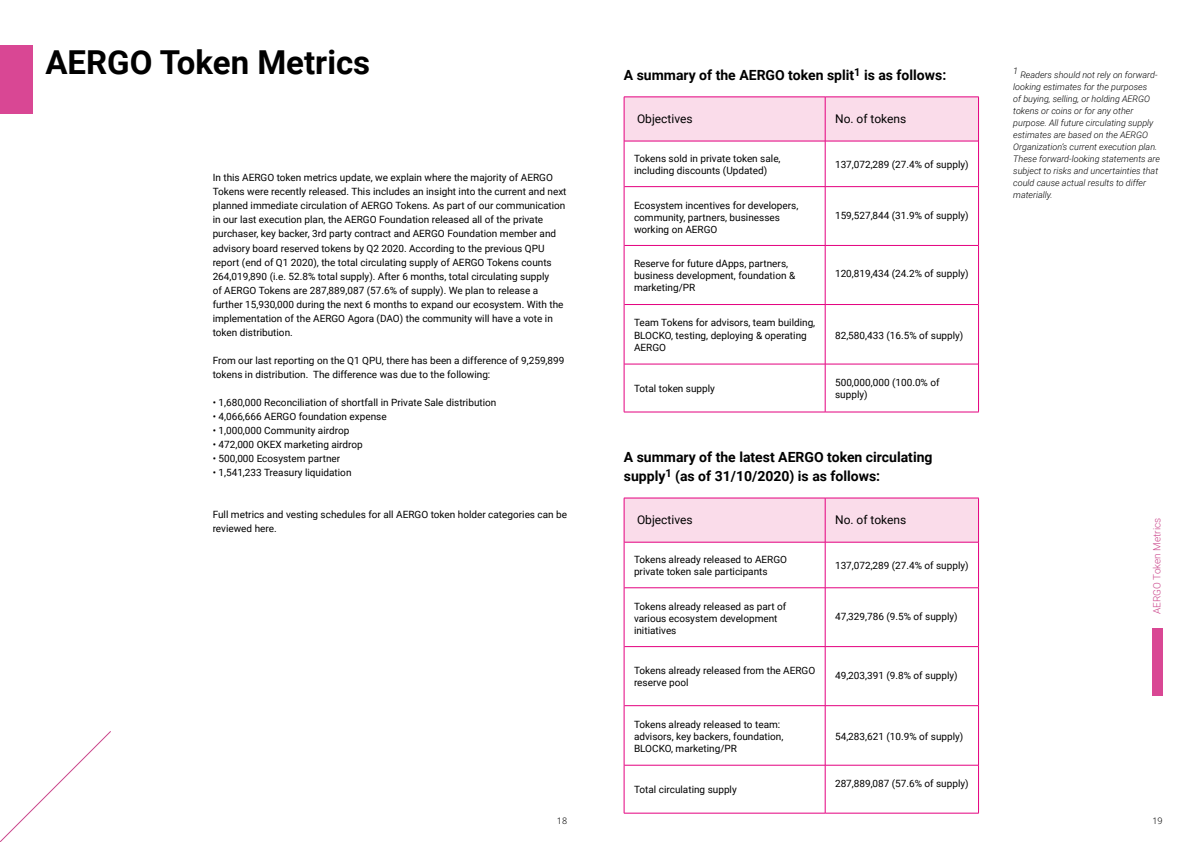
<style>
.page{position:relative;width:1191px;height:842px;background:#fff}
.page>*{position:absolute;margin:0;border:0;box-sizing:border-box;transform-origin:0 0}
.t1{font:700 33px "Roboto";color:#000}
.t2{font:700 14px/19px "Roboto";color:#000}
.t3{font:12px "Roboto";color:#000}
.t4{font:10px/12px "Roboto";color:#000}
.t5{font:300 10px "Roboto";color:#ca448a}
.t6{font:italic 300 9px/12px "Roboto";color:#000}
.t7{font:300 9px "Noto Sans";color:#000}
</style>
<div class="page">
<div style="left:0;top:45px;width:33px;height:68px;background:#d94794"></div>
<svg style="left:0;top:731px;width:111px;height:111px"></svg>
<div style="left:625px;top:98px;width:353px;height:43px;background:#fadcea"></div>
<hr style="left:624px;top:97px;width:201px;height:1px;background:#e4007f">
<hr style="left:624px;top:97px;width:1px;height:44px;background:#e4007f">
<hr style="left:825px;top:97px;width:153px;height:1px;background:#e4007f">
<hr style="left:978px;top:97px;width:1px;height:44px;background:#e4007f">
<hr style="left:624px;top:141px;width:1px;height:46px;background:#e4007f">
<hr style="left:978px;top:141px;width:1px;height:46px;background:#e4007f">
<hr style="left:624px;top:187px;width:1px;height:58px;background:#e4007f">
<hr style="left:978px;top:187px;width:1px;height:58px;background:#e4007f">
<hr style="left:624px;top:245px;width:1px;height:59px;background:#e4007f">
<hr style="left:978px;top:245px;width:1px;height:59px;background:#e4007f">
<hr style="left:624px;top:304px;width:1px;height:60px;background:#e4007f">
<hr style="left:978px;top:304px;width:1px;height:60px;background:#e4007f">
<hr style="left:624px;top:364px;width:1px;height:48px;background:#e4007f">
<hr style="left:978px;top:364px;width:1px;height:48px;background:#e4007f">
<hr style="left:624px;top:412px;width:201px;height:1px;background:#e4007f">
<hr style="left:825px;top:412px;width:153px;height:1px;background:#e4007f">
<hr style="left:825px;top:97px;width:1px;height:44px;background:#e4007f">
<hr style="left:624px;top:141px;width:201px;height:1px;background:#e4007f">
<hr style="left:825px;top:141px;width:153px;height:1px;background:#e4007f">
<hr style="left:825px;top:141px;width:1px;height:45px;background:#e4007f">
<hr style="left:624px;top:186px;width:201px;height:1px;background:#e4007f">
<hr style="left:825px;top:186px;width:153px;height:1px;background:#e4007f">
<hr style="left:825px;top:187px;width:1px;height:58px;background:#e4007f">
<hr style="left:624px;top:245px;width:201px;height:1px;background:#e4007f">
<hr style="left:825px;top:245px;width:153px;height:1px;background:#e4007f">
<hr style="left:825px;top:246px;width:1px;height:58px;background:#e4007f">
<hr style="left:624px;top:304px;width:201px;height:1px;background:#e4007f">
<hr style="left:825px;top:304px;width:153px;height:1px;background:#e4007f">
<hr style="left:825px;top:305px;width:1px;height:59px;background:#e4007f">
<hr style="left:624px;top:364px;width:201px;height:1px;background:#e4007f">
<hr style="left:825px;top:364px;width:153px;height:1px;background:#e4007f">
<hr style="left:825px;top:364px;width:1px;height:48px;background:#e4007f">
<div style="left:625px;top:499px;width:353px;height:43px;background:#fadcea"></div>
<hr style="left:624px;top:498px;width:201px;height:1px;background:#e4007f">
<hr style="left:624px;top:498px;width:1px;height:44px;background:#e4007f">
<hr style="left:825px;top:498px;width:153px;height:1px;background:#e4007f">
<hr style="left:978px;top:498px;width:1px;height:44px;background:#e4007f">
<hr style="left:624px;top:542px;width:1px;height:46px;background:#e4007f">
<hr style="left:978px;top:542px;width:1px;height:46px;background:#e4007f">
<hr style="left:624px;top:588px;width:1px;height:59px;background:#e4007f">
<hr style="left:978px;top:588px;width:1px;height:59px;background:#e4007f">
<hr style="left:624px;top:647px;width:1px;height:59px;background:#e4007f">
<hr style="left:978px;top:647px;width:1px;height:59px;background:#e4007f">
<hr style="left:624px;top:706px;width:1px;height:59px;background:#e4007f">
<hr style="left:978px;top:706px;width:1px;height:59px;background:#e4007f">
<hr style="left:624px;top:765px;width:1px;height:48px;background:#e4007f">
<hr style="left:978px;top:765px;width:1px;height:48px;background:#e4007f">
<hr style="left:624px;top:813px;width:201px;height:1px;background:#e4007f">
<hr style="left:825px;top:813px;width:153px;height:1px;background:#e4007f">
<hr style="left:825px;top:498px;width:1px;height:44px;background:#e4007f">
<hr style="left:624px;top:542px;width:201px;height:1px;background:#e4007f">
<hr style="left:825px;top:542px;width:153px;height:1px;background:#e4007f">
<hr style="left:825px;top:542px;width:1px;height:46px;background:#e4007f">
<hr style="left:624px;top:588px;width:201px;height:1px;background:#e4007f">
<hr style="left:825px;top:588px;width:153px;height:1px;background:#e4007f">
<hr style="left:825px;top:588px;width:1px;height:58px;background:#e4007f">
<hr style="left:624px;top:646px;width:201px;height:1px;background:#e4007f">
<hr style="left:825px;top:646px;width:153px;height:1px;background:#e4007f">
<hr style="left:825px;top:647px;width:1px;height:58px;background:#e4007f">
<hr style="left:624px;top:705px;width:201px;height:1px;background:#e4007f">
<hr style="left:825px;top:705px;width:153px;height:1px;background:#e4007f">
<hr style="left:825px;top:706px;width:1px;height:59px;background:#e4007f">
<hr style="left:624px;top:765px;width:201px;height:1px;background:#e4007f">
<hr style="left:825px;top:765px;width:153px;height:1px;background:#e4007f">
<hr style="left:825px;top:765px;width:1px;height:48px;background:#e4007f">
<div style="left:1152px;top:628px;width:10px;height:67px;background:#d94794"></div>
<h1 class="t1" style="left:45px;top:39px;width:326px">AERGO Token Metrics</h1>
<p class="t4" style="left:213px;top:171px;width:355px;line-height:14px">In this AERGO token metrics update, we explain where the majority of AERGO Tokens were recently released. This includes an insight into the current and next planned immediate circulation of AERGO Tokens. As part of our communication in our last execution plan, the AERGO Foundation released all of the private purchaser, key backer, 3rd party contract and AERGO Foundation member and advisory board reserved tokens by Q2 2020. According to the previous QPU report (end of Q1 2020), the total circulating supply of AERGO Tokens counts 264,019,890 (i.e. 52.8% total supply). After 6 months, total circulating supply<br>of AERGO Tokens are 287,889,087 (57.6% of supply). We plan to release a further 15,930,000 during the next 6 months to expand our ecosystem. With the implementation of the AERGO Agora (DAO) the community will have a vote in token distribution.</p>
<p class="t4" style="left:213px;top:353px;width:353px;line-height:14px">From our last reporting on the Q1 QPU, there has been a difference of 9,259,899 tokens in distribution. The difference was due to the following:</p>
<p class="t4" style="left:213px;top:396px;width:285px">• 1,680,000 Reconciliation of shortfall in Private Sale distribution</p>
<p class="t4" style="left:213px;top:410px;width:175px">• 4,066,666 AERGO foundation expense</p>
<p class="t4" style="left:213px;top:424px;width:138px">• 1,000,000 Community airdrop</p>
<p class="t4" style="left:213px;top:438px;width:152px">• 472,000 OKEX marketing airdrop</p>
<p class="t4" style="left:213px;top:452px;width:129px">• 500,000 Ecosystem partner</p>
<p class="t4" style="left:213px;top:466px;width:140px">• 1,541,233 Treasury liquidation</p>
<p class="t4" style="left:213px;top:507px;width:356px;line-height:14px">Full metrics and vesting schedules for all AERGO token holder categories can be reviewed here.</p>
<p class="t7" style="left:557px;top:815px;width:12px">18</p>
<h2 class="t2" style="left:624px;top:65px;width:324px">A summary of the AERGO token split<sup>1</sup> is as follows:</h2>
<p class="t3" style="left:637px;top:110px;width:57px">Objectives</p>
<p class="t3" style="left:835px;top:110px;width:73px">No. of tokens</p>
<p class="t4" style="left:634px;top:152px;width:148px">Tokens sold in private token sale, including discounts (Updated)</p>
<p class="t4" style="left:835px;top:158px;width:135px">137,072,289 (27.4% of supply)</p>
<p class="t4" style="left:634px;top:199px;width:166px">Ecosystem incentives for developers, community, partners, businesses working on AERGO</p>
<p class="t4" style="left:835px;top:209px;width:135px">159,527,844 (31.9% of supply)</p>
<p class="t4" style="left:634px;top:257px;width:163px">Reserve for future dApps, partners, business development, foundation &amp; marketing/PR</p>
<p class="t4" style="left:835px;top:267px;width:135px">120,819,434 (24.2% of supply)</p>
<p class="t4" style="left:634px;top:317px;width:183px">Team Tokens for advisors, team building,<br>BLOCKO, testing, deploying &amp; operating<br>AERGO</p>
<p class="t4" style="left:835px;top:329px;width:130px">82,580,433 (16.5% of supply)</p>
<p class="t4" style="left:634px;top:382px;width:82px">Total token supply</p>
<p class="t4" style="left:835px;top:376px;width:106px">500,000,000 (100.0% of supply)</p>
<h2 class="t2" style="left:624px;top:447px;width:310px">A summary of the latest AERGO token circulating supply<sup>1</sup> (as of 31/10/2020) is as follows:</h2>
<p class="t3" style="left:637px;top:511px;width:57px">Objectives</p>
<p class="t3" style="left:835px;top:511px;width:73px">No. of tokens</p>
<p class="t4" style="left:634px;top:553px;width:155px">Tokens already released to AERGO private token sale participants</p>
<p class="t4" style="left:835px;top:559px;width:135px">137,072,289 (27.4% of supply)</p>
<p class="t4" style="left:634px;top:600px;width:154px">Tokens already released as part of various ecosystem development initiatives</p>
<p class="t4" style="left:835px;top:610px;width:124px">47,329,786 (9.5% of supply)</p>
<p class="t4" style="left:634px;top:664px;width:183px">Tokens already released from the AERGO reserve pool</p>
<p class="t4" style="left:835px;top:669px;width:124px">49,203,391 (9.8% of supply)</p>
<p class="t4" style="left:634px;top:718px;width:151px">Tokens already released to team: advisors, key backers, foundation,<br>BLOCKO, marketing/PR</p>
<p class="t4" style="left:835px;top:730px;width:130px">54,283,621 (10.9% of supply)</p>
<p class="t4" style="left:634px;top:783px;width:104px">Total circulating supply</p>
<p class="t4" style="left:835px;top:777px;width:135px">287,889,087 (57.6% of supply)</p>
<p class="t6" style="left:1013px;top:68px;width:148px">1 Readers should not rely on forward&shy;looking estimates for the purposes<br>of buying, selling, or holding AERGO tokens or coins or for any other purpose. All future circulating supply estimates are based on the AERGO Organization’s current execution plan.<br>These forward-looking statements are subject to risks and uncertainties that could cause actual results to differ materially.</p>
<p class="t5" style="left:1150px;top:614px;width:97px;rotate:-90deg">AERGO Token Metrics</p>
<p class="t7" style="left:1152px;top:815px;width:12px">19</p>
</div>
